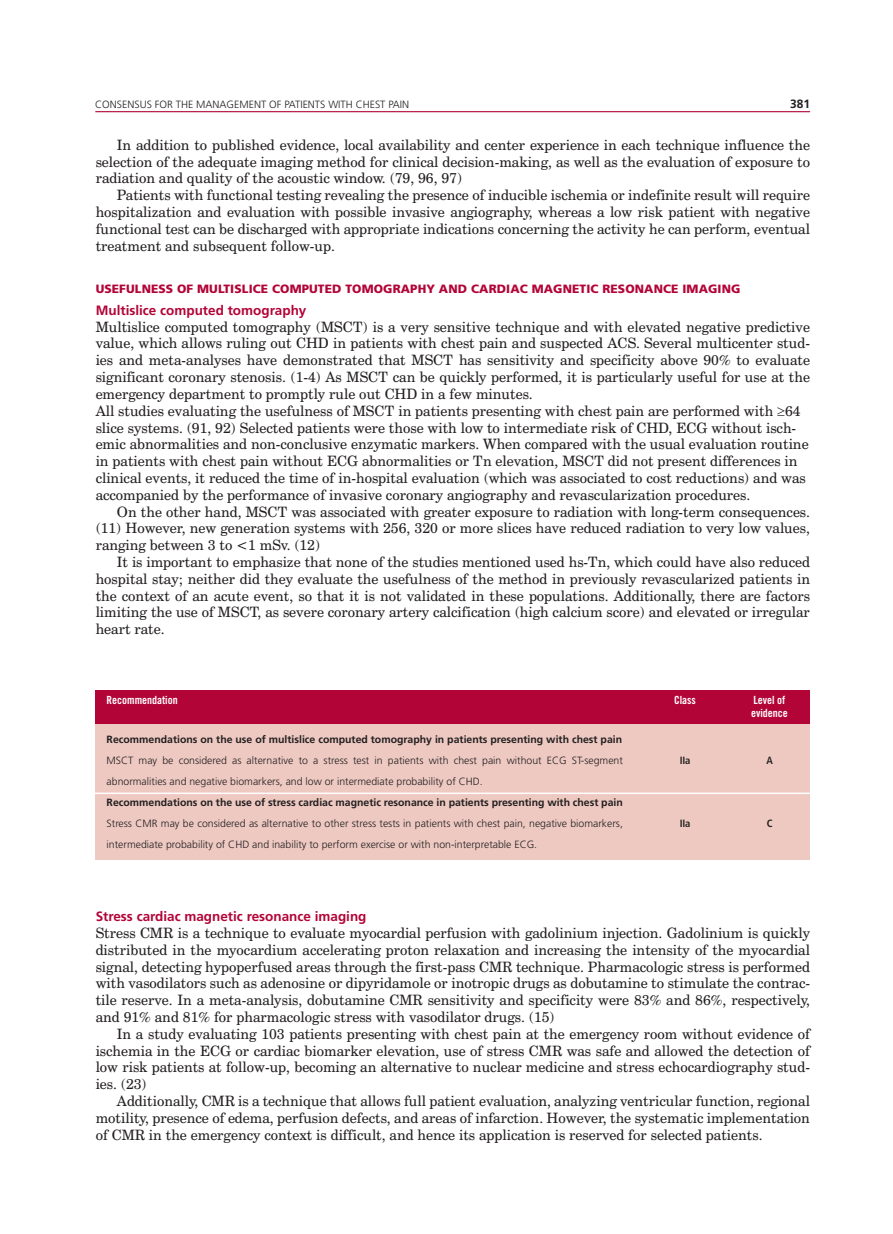
<style>
.page{position:relative;width:893px;height:1234px;background:#fff}
.page>*{position:absolute;margin:0;border:0;box-sizing:border-box;transform-origin:0 0}
.t1{font:14.25px/16.8px "Century Schoolbook BT";color:#231f20;text-align:justify}
.t2{font:700 13.5px "Frutiger LT Std";color:#b30437}
.t3{font:12px "Frutiger Black B";letter-spacing:.01em;color:#b30437}
.t4{font:700 12px "Frutiger LT Std";color:#231f20}
.t5{font:11.25px/13.5px "Trade Gothic LT Std Bd Cn 20";color:#fff}
.t6{font:300 10.5px/21px "Frutiger LT Std";color:#231f20}
.t7{font:700 10.5px "Frutiger LT Std";color:#231f20}
.t8{font:700 condensed 10.5px "Frutiger LT Std";letter-spacing:-.02em;color:#231f20}
</style>
<div class="page">
<hr style="left:95px;top:111px;width:715px;height:1px;background:#b30437">
<div style="left:96px;top:723px;width:714px;height:136px;background:#eec9c2"></div>
<div style="left:96px;top:690px;width:714px;height:33px;background:#b30437"></div>
<hr style="left:89px;top:792px;width:733px;height:1px;background:#fff">
<p class="t4" style="left:790px;top:97px;width:22px">381</p>
<p class="t1" style="left:96px;top:136px;width:716px;text-indent:21px">In addition to published evidence, local availability and center experience in each technique influence the selection of the adequate imaging method for clinical decision-making, as well as the evaluation of exposure to radiation and quality of the acoustic window. (79, 96, 97)</p>
<p class="t1" style="left:96px;top:186px;width:716px;text-indent:21px">Patients with functional testing revealing the presence of inducible ischemia or indefinite result will require hospitalization and evaluation with possible invasive angiography, whereas a low risk patient with negative functional test can be discharged with appropriate indications concerning the activity he can perform, eventual treatment and subsequent follow-up.</p>
<p class="t3" style="left:96px;top:282px;width:646px">USEFULNESS OF MULTISLICE COMPUTED TOMOGRAPHY AND CARDIAC MAGNETIC RESONANCE IMAGING</p>
<p class="t2" style="left:96px;top:302px;width:212px">Multislice computed tomography</p>
<p class="t1" style="left:96px;top:318px;width:716px;text-align:left">Multislice computed tomography (MSCT) is a very sensitive technique and with elevated negative predictive value, which allows ruling out CHD in patients with chest pain and suspected ACS. Several multicenter stud&shy;ies and meta-analyses have demonstrated that MSCT has sensitivity and specificity above 90% to evaluate significant coronary stenosis. (1-4) As MSCT can be quickly performed, it is particularly useful for use at the emergency department to promptly rule out CHD in a few minutes.<br>All studies evaluating the usefulness of MSCT in patients presenting with chest pain are performed with ≥64 slice systems. (91, 92) Selected patients were those with low to intermediate risk of CHD, ECG without isch&shy;emic abnormalities and non-conclusive enzymatic markers. When compared with the usual evaluation routine in patients with chest pain without ECG abnormalities or Tn elevation, MSCT did not present differences in clinical events, it reduced the time of in-hospital evaluation (which was associated to cost reductions) and was accompanied by the performance of invasive coronary angiography and revascularization procedures.</p>
<p class="t1" style="left:96px;top:503px;width:716px;text-indent:21px">On the other hand, MSCT was associated with greater exposure to radiation with long-term consequences. (11) However, new generation systems with 256, 320 or more slices have reduced radiation to very low values, ranging between 3 to &lt;1 mSv. (12)</p>
<p class="t1" style="left:96px;top:553px;width:716px;text-indent:21px">It is important to emphasize that none of the studies mentioned used hs-Tn, which could have also reduced hospital stay; neither did they evaluate the usefulness of the method in previously revascularized patients in the context of an acute event, so that it is not validated in these populations. Additionally, there are factors limiting the use of MSCT, as severe coronary artery calcification (high calcium score) and elevated or irregular heart rate.</p>
<p class="t6" style="left:95px;top:94px;width:8px">CONSENS</p>
<p class="t6" style="left:140px;top:94px;width:95px">US FOR THE MANAGEMENT</p>
<p class="t6" style="left:269px;top:94px;width:32px">OF PATIENTS</p>
<p class="t6" style="left:328px;top:94px;width:48px">WITH CHEST</p>
<p class="t6" style="left:388px;top:94px;width:17px">PAIN</p>
<p class="t5" style="left:107px;top:692px;width:73px">Recommendation</p>
<p class="t5" style="left:674px;top:692px;width:23px">Class</p>
<p class="t7" style="left:107px;top:732px;width:517px">Recommendations on the use of multislice computed tomography in patients presenting with chest pain</p>
<p class="t6" style="left:107px;top:749px;width:8px">MSCT</p>
<p class="t6" style="left:139px;top:749px;width:416px">may be considered as alternative to a stress test in patients with chest pain without ECG</p>
<p class="t6" style="left:572px;top:749px;width:53px">ST-segment</p>
<p class="t6" style="left:107px;top:770px;width:378px">abnormalities and negative biomarkers, and low or intermediate probability of CHD.</p>
<p class="t7" style="left:107px;top:795px;width:518px">Recommendations on the use of stress cardiac magnetic resonance in patients presenting with chest pain</p>
<p class="t6" style="left:107px;top:812px;width:37px">Stress CMR</p>
<p class="t6" style="left:107px;top:812px;width:518px;text-indent:54px">may be considered as alternative to other stress tests in patients with chest pain, negative biomarkers, intermediate probability of CHD and inability to perform exercise or with non-interpretable ECG</p>
<p class="t8" style="left:680px;top:753px;width:12px">IIa</p>
<p class="t8" style="left:680px;top:816px;width:12px">IIa</p>
<p class="t5" style="left:751px;top:692px;width:38px">Level of evidence</p>
<p class="t8" style="left:766px;top:753px;width:8px">A</p>
<p class="t8" style="left:767px;top:816px;width:7px">C</p>
<p class="t2" style="left:96px;top:908px;width:272px">Stress cardiac magnetic resonance imaging</p>
<p class="t1" style="left:96px;top:924px;width:716px">Stress CMR is a technique to evaluate myocardial perfusion with gadolinium injection. Gadolinium is quickly distributed in the myocardium accelerating proton relaxation and increasing the intensity of the myocardial signal, detecting hypoperfused areas through the first-pass CMR technique. Pharmacologic stress is performed with vasodilators such as adenosine or dipyridamole or inotropic drugs as dobutamine to stimulate the contrac&shy;tile reserve. In a meta-analysis, dobutamine CMR sensitivity and specificity were 83% and 86%, respectively, and 91% and 81% for pharmacologic stress with vasodilator drugs. (15)</p>
<p class="t1" style="left:96px;top:1024px;width:716px;text-indent:21px">In a study evaluating 103 patients presenting with chest pain at the emergency room without evidence of ischemia in the ECG or cardiac biomarker elevation, use of stress CMR was safe and allowed the detection of low risk patients at follow-up, becoming an alternative to nuclear medicine and stress echocardiography stud&shy;ies. (23)</p>
<p class="t1" style="left:96px;top:1092px;width:716px;text-indent:21px">Additionally, CMR is a technique that allows full patient evaluation, analyzing ventricular function, regional motility, presence of edema, perfusion defects, and areas of infarction. However, the systematic implementation of CMR in the emergency context is difficult, and hence its application is reserved for selected patients.</p>
</div>
